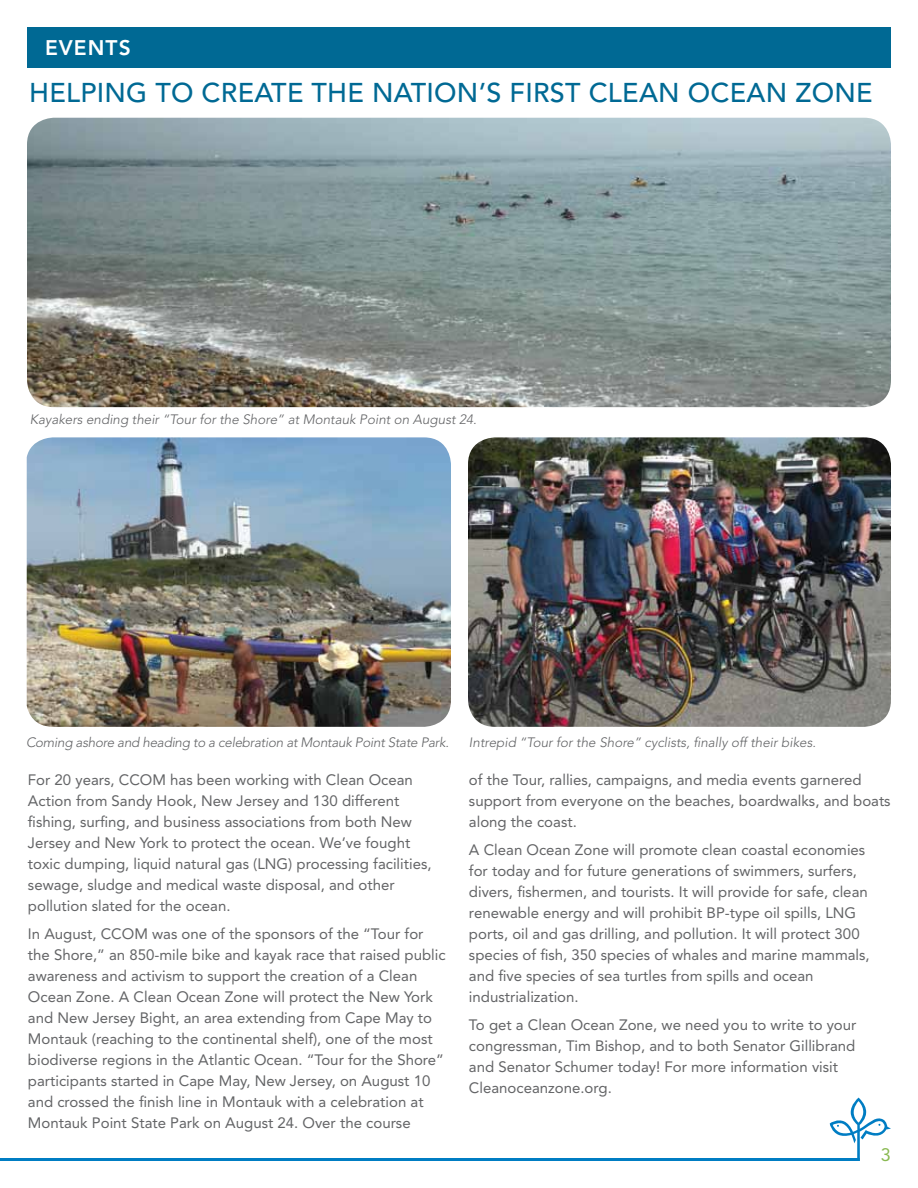
<style>
.page{position:relative;width:918px;height:1188px;background:#fff}
.page>*{position:absolute;margin:0;border:0;box-sizing:border-box;transform-origin:0 0}
.t1{font:500 27px "Avenir";letter-spacing:.01em;color:#006994}
.t2{font:800 21px "Avenir";letter-spacing:.05em;color:#fff}
.t3{font:18px "Avenir";color:#89b951}
.t4{font:15px/21px "Avenir";color:#636466}
.t5{font:italic 300 13.5px "Avenir";color:#636466}
.t6{font:italic 300 13.5px "Avenir";letter-spacing:-.02em;color:#636466}
</style>
<div class="page">
<svg style="left:830px;top:1098px;width:61px;height:60px"></svg>
<hr style="left:0;top:1158px;width:860px;height:3px;background:#007dc3">
<div style="left:27px;top:27px;width:864px;height:41px;background:#006994"></div>
<img style="left:27px;top:118px;width:864px;height:289px">
<img style="left:27px;top:437px;width:424px;height:290px">
<img style="left:468px;top:437px;width:423px;height:290px">
<h2 class="t2" style="left:45px;top:36px;width:87px">EVENTS</h2>
<h1 class="t1" style="left:29px;top:77px;width:52px">HELPIN</h1>
<h1 class="t1" style="left:126px;top:77px;width:748px">G TO CREATE TH E NATI ON ’S FI RST CLEAN OCEAN ZON E</h1>
<p class="t5" style="left:30px;top:411px;width:448px">Kayakers ending their “Tour for the Shore” at Montauk Point on August 24.</p>
<p class="t6" style="left:26px;top:734px;width:424px">Coming ashore and heading to a celebration at Montauk Point State Park.</p>
<p class="t5" style="left:469px;top:734px;width:348px">Intrepid “Tour for the Shore” cyclists, finally off their bikes.</p>
<p class="t4" style="left:28px;top:770px;width:405px">For 20 years, CCOM has been working with Clean Ocean Action from Sandy Hook, New Jersey and 130 different fishing, surfing, and business associations from both New Jersey and New York to protect the ocean. We’ve fought toxic dumping, liquid natural gas (LNG) processing facilities, sewage, sludge and medical waste disposal, and other pollution slated for the ocean.</p>
<p class="t4" style="left:28px;top:923px;width:419px">In August, CCOM was one of the sponsors of the “Tour for the Shore,” an 850-mile bike and kayak race that raised public awareness and activism to support the creation of a Clean Ocean Zone. A Clean Ocean Zone will protect the New York and New Jersey Bight, an area extending from Cape May to Montauk (reaching to the continental shelf), one of the most biodiverse regions in the Atlantic Ocean. “Tour for the Shore” participants started in Cape May, New Jersey, on August 10 and crossed the finish line in Montauk with a celebration at Montauk Point State Park on August 24. Over the course</p>
<p class="t4" style="left:469px;top:770px;width:423px">of the Tour, rallies, campaigns, and media events garnered support from everyone on the beaches, boardwalks, and boats along the coast.</p>
<p class="t4" style="left:469px;top:839px;width:402px">A Clean Ocean Zone will promote clean coastal economies for today and for future generations of swimmers, surfers, divers, fishermen, and tourists. It will provide for safe, clean renewable energy and will prohibit BP-type oil spills, LNG ports, oil and gas drilling, and pollution. It will protect 300 species of fish, 350 species of whales and marine mammals, and five species of sea turtles from spills and ocean industrialization.</p>
<p class="t4" style="left:469px;top:1014px;width:389px">To get a Clean Ocean Zone, we need you to write to your congressman, Tim Bishop, and to both Senator Gillibrand and Senator Schumer today! For more information visit Cleanoceanzone.org.</p>
<p class="t3" style="left:881px;top:1144px;width:12px">3</p>
</div>
